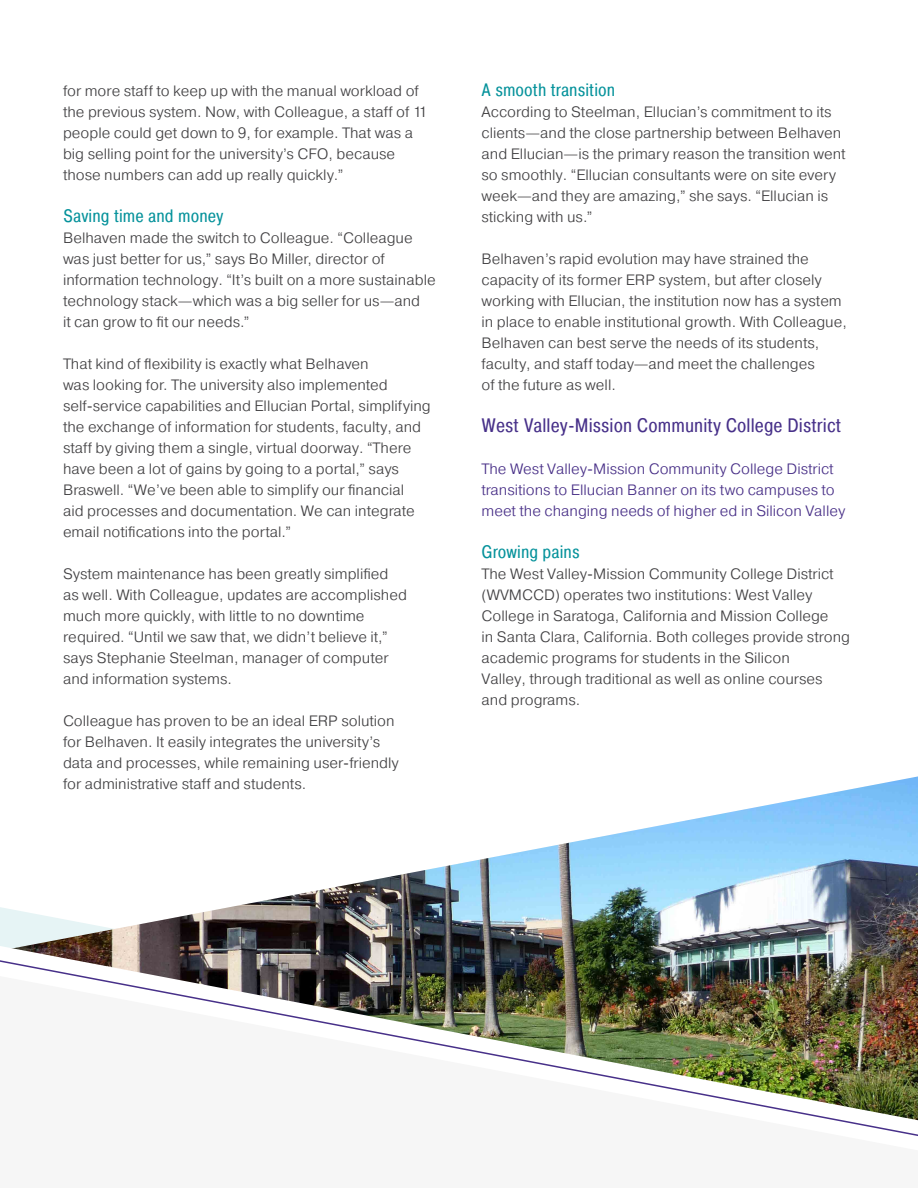
<style>
.page{position:relative;width:918px;height:1188px;background:#fff}
.page>*{position:absolute;margin:0;border:0;box-sizing:border-box;transform-origin:0 0}
.BODY{font:19.5px "Pragmatica Cond";letter-spacing:.005em;color:#473089}
.SUB_BODY_HEADLINE{font:18px "Pragmatica Cond";letter-spacing:.005em;color:#05929b}
.BODY-2{font:300 15px/21px "Pragmatica";color:#414042}
.BODY-3{font:300 15px/21px "Pragmatica";color:#482f87}
</style>
<div class="page">
<img style="left:0;top:781px;width:918px;height:355px">
<p class="BODY-2" style="left:63px;top:80px;width:366px">for more staff to keep up with the manual workload of the previous system. Now, with Colleague, a staff of 11 people could get down to 9, for example. That was a big selling point for the university’s CFO, because those numbers can add up really quickly.”</p>
<p class="SUB_BODY_HEADLINE" style="left:63px;top:205px;width:162px">Saving time and money</p>
<p class="BODY-2" style="left:63px;top:227px;width:374px">Belhaven made the switch to Colleague. “Colleague was just better for us,” says Bo Miller, director of information technology. “It’s built on a more sustainable technology stack—which was a big seller for us—and<br>it can grow to fit our needs.”</p>
<p class="BODY-2" style="left:63px;top:353px;width:369px">That kind of flexibility is exactly what Belhaven<br>was looking for. The university also implemented self-service capabilities and Ellucian Portal, simplifying the exchange of information for students, faculty, and staff by giving them a single, virtual doorway. “There have been a lot of gains by going to a portal,” says Braswell. “We’ve been able to simplify our financial<br>aid processes and documentation. We can integrate email notifications into the portal.”</p>
<p class="BODY-2" style="left:63px;top:563px;width:345px">System maintenance has been greatly simplified as well. With Colleague, updates are accomplished much more quickly, with little to no downtime required. “Until we saw that, we didn’t believe it,” says Stephanie Steelman, manager of computer and information systems.</p>
<p class="BODY-2" style="left:63px;top:710px;width:337px">Colleague has proven to be an ideal ERP solution for Belhaven. It easily integrates the university’s data and processes, while remaining user-friendly for administrative staff and students.</p>
<p class="SUB_BODY_HEADLINE" style="left:482px;top:79px;width:135px">A smooth transition</p>
<p class="BODY-2" style="left:482px;top:101px;width:366px">According to Steelman, Ellucian’s commitment to its clients—and the close partnership between Belhaven and Ellucian—is the primary reason the transition went so smoothly. “Ellucian consultants were on site every week—and they are amazing,” she says. “Ellucian is sticking with us.”</p>
<p class="BODY-2" style="left:482px;top:248px;width:367px">Belhaven’s rapid evolution may have strained the capacity of its former ERP system, but after closely working with Ellucian, the institution now has a system in place to enable institutional growth. With Colleague, Belhaven can best serve the needs of its students, faculty, and staff today—and meet the challenges<br>of the future as well.</p>
<p class="BODY" style="left:482px;top:413px;width:361px">West Valley-Mission Community College District</p>
<p class="BODY-3" style="left:482px;top:458px;width:365px">The West Valley-Mission Community College District transitions to Ellucian Banner on its two campuses to meet the changing needs of higher ed in Silicon Valley</p>
<p class="SUB_BODY_HEADLINE" style="left:482px;top:541px;width:100px">Growing pains</p>
<p class="BODY-2" style="left:482px;top:563px;width:370px">The West Valley-Mission Community College District (WVMCCD) operates two institutions: West Valley College in Saratoga, California and Mission College<br>in Santa Clara, California. Both colleges provide strong academic programs for students in the Silicon<br>Valley, through traditional as well as online courses and programs.</p>
</div>
